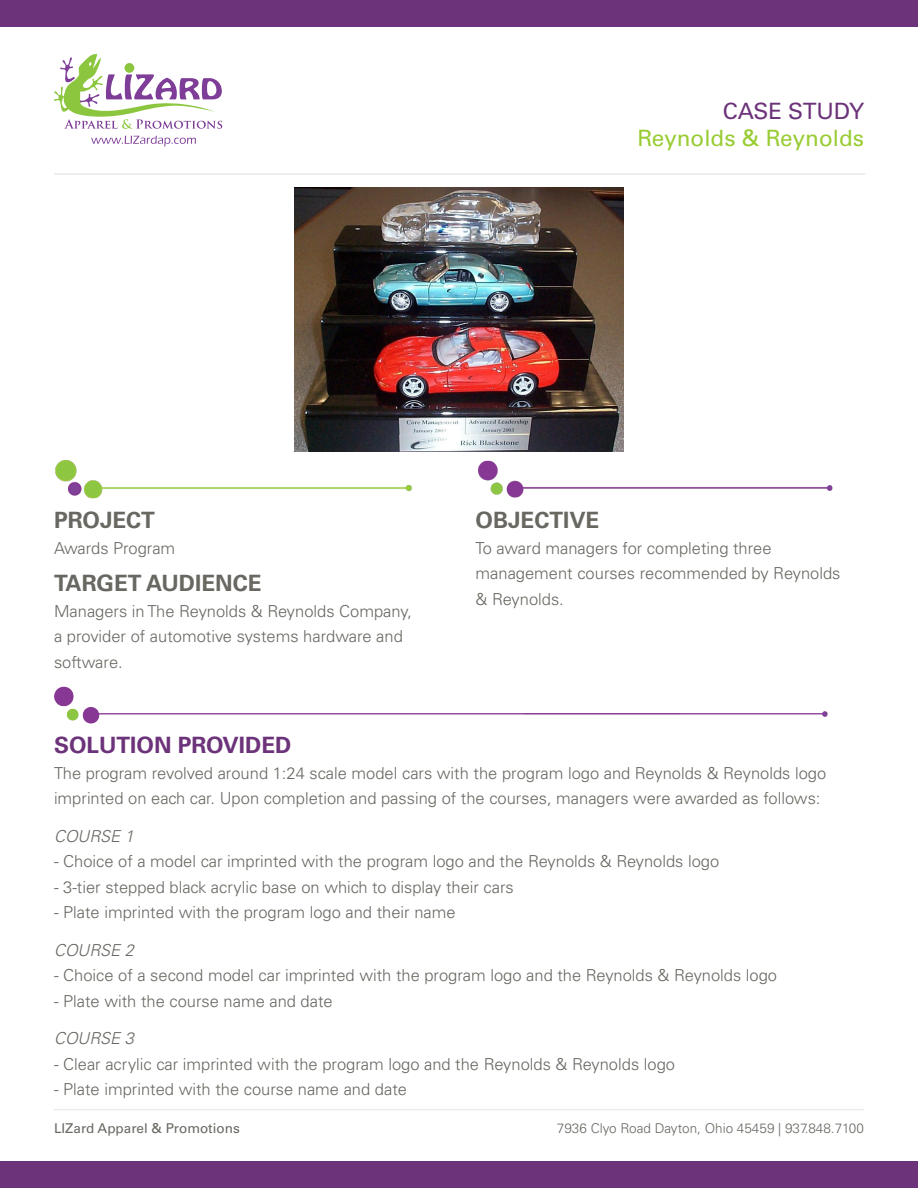
<style>
.page{position:relative;width:918px;height:1188px;background:#fff}
.page>*{position:absolute;margin:0;border:0;box-sizing:border-box;transform-origin:0 0}
.t1{font:700 22.5px "Univers LT Std";color:#686761}
.t2{font:22.5px "Univers LT Std";color:#9c3}
.t3{font:700 22.5px "Univers LT Std";color:#6c337a}
.t4{font:22.5px "Univers LT Std";color:#6c337a}
.t5{font:300 16.5px/25.5px "Univers LT Std";color:#686761}
.t6{font:italic 300 16.5px "Univers LT Std";color:#686761}
.t7{font:300 13.5px "Univers LT Std";color:#686761}
.t8{font:13.5px "Univers LT Std";color:#686761}
</style>
<div class="page">
<svg style="left:54px;top:54px;width:168px;height:75px"></svg>
<svg style="left:91px;top:136px;width:105px;height:10px"></svg>
<div style="left:0;top:1161px;width:918px;height:27px;background:#6c337a"></div>
<div style="left:0;top:0;width:918px;height:27px;background:#6c337a"></div>
<hr style="left:55px;top:173px;width:810px;height:2px;background:#edece9">
<hr style="left:54px;top:1109px;width:810px;height:1px;background:#edece9">
<img style="left:295px;top:188px;width:329px;height:264px">
<img style="left:56px;top:447px;width:355px;height:52px">
<img style="left:477px;top:447px;width:356px;height:51px">
<img style="left:54px;top:686px;width:774px;height:38px">
<p class="t4" style="left:723px;top:98px;width:143px">CASE STUDY</p>
<p class="t2" style="left:637px;top:125px;width:228px">Reynolds &amp; Reynolds</p>
<p class="t1" style="left:54px;top:507px;width:103px">PROJECT</p>
<p class="t5" style="left:54px;top:535px;width:123px">Awards Program</p>
<p class="t1" style="left:54px;top:570px;width:209px">TARGET AUDIENCE</p>
<p class="t5" style="left:54px;top:598px;width:359px">Managers in The Reynolds &amp; Reynolds Company, a provider of automotive systems hardware and software.</p>
<p class="t1" style="left:476px;top:507px;width:125px">OBJECTIVE</p>
<p class="t5" style="left:476px;top:535px;width:366px">To award managers for completing three management courses recommended by Reynolds &amp; Reynolds.</p>
<p class="t3" style="left:54px;top:732px;width:239px">SOLUTION PROVIDED</p>
<p class="t5" style="left:54px;top:760px;width:774px">The program revolved around 1:24 scale model cars with the program logo and Reynolds &amp; Reynolds logo imprinted on each car. Upon completion and passing of the courses, managers were awarded as follows:</p>
<p class="t6" style="left:54px;top:826px;width:82px">COURSE 1</p>
<p class="t5" style="left:54px;top:849px;width:667px">- Choice of a model car imprinted with the program logo and the Reynolds &amp; Reynolds logo</p>
<p class="t5" style="left:54px;top:874px;width:461px">- 3-tier stepped black acrylic base on which to display their cars</p>
<p class="t5" style="left:54px;top:900px;width:403px">- Plate imprinted with the program logo and their name</p>
<p class="t6" style="left:54px;top:940px;width:82px">COURSE 2</p>
<p class="t5" style="left:54px;top:963px;width:725px">- Choice of a second model car imprinted with the program logo and the Reynolds &amp; Reynolds logo</p>
<p class="t5" style="left:54px;top:988px;width:280px">- Plate with the course name and date</p>
<p class="t6" style="left:54px;top:1028px;width:82px">COURSE 3</p>
<p class="t5" style="left:54px;top:1051px;width:623px">- Clear acrylic car imprinted with the program logo and the Reynolds &amp; Reynolds logo</p>
<p class="t5" style="left:54px;top:1077px;width:355px">- Plate imprinted with the course name and date</p>
<p class="t8" style="left:54px;top:1120px;width:187px">LIZard Apparel &amp; Promotions</p>
<p class="t7" style="left:557px;top:1120px;width:309px">7936 Clyo Road Dayton, Ohio 45459 | 937.848.7100</p>
</div>
